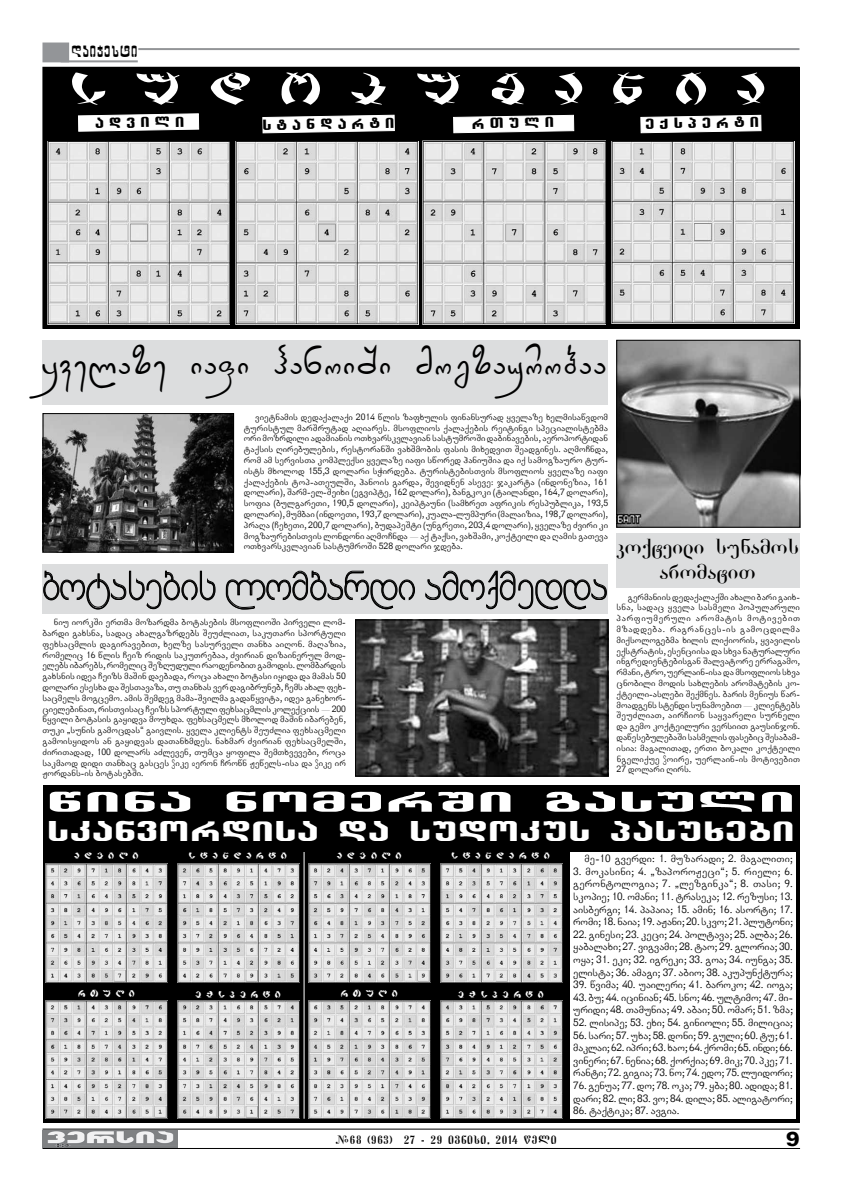
<style>
.page{position:relative;width:842px;height:1191px;background:#fff}
.page>*{position:absolute;margin:0;border:0;box-sizing:border-box;transform-origin:0 0}
.t1{font:46.1px "GHINURI";color:#fff;scale:2.5 1}
.t2{font:40.7px "GEO Bordeaux";color:#000;scale:.79 1}
.t3{font:33.6px "GEO Dekor 1";color:#000}
.t4{font:29.1px/29.1px "GEO Balav Mtavr";color:#fff;scale:2.47 1}
.t5{font:20.7px/24.8px "GEO Bodoni";color:#000;text-align:center}
.t6{font:20px "USA Black";color:#000}
.t7{font:15px "GEO Balav Mtavr";color:#000;scale:1.2 1}
.t8{font:12px "Geo Gedi Mze";color:#000;scale:2 1}
.t9{font:10.5px/12.6px "Kolhety Normal";letter-spacing:-.01em;color:#000;text-align:justify}
.t10{font:10.2px "GHINURI";letter-spacing:.21em;color:#fff;scale:1.97 1}
.t11{font:10px "Dumba Mtavr";color:#000}
.t12{font:9.7px "GHINURI";letter-spacing:.21em;color:#fff;scale:2.13 1}
.t13{font:9px/10.8px "Kolhety Normal";color:#000;text-align:justify}
</style>
<div class="page">
<hr style="left:43px;top:1128px;width:756px;height:1px;background:#000">
<img style="left:43px;top:1130px;width:135px;height:17px">
<hr style="left:43px;top:1148px;width:757px;height:1px;background:#000">
<div style="left:43px;top:67px;width:756px;height:261px;background:#000"></div>
<div style="left:42px;top:67px;width:757px;height:262px;border:1px solid #000"></div>
<img style="left:47px;top:141px;width:183px;height:183px">
<img style="left:235px;top:141px;width:183px;height:183px">
<img style="left:423px;top:141px;width:183px;height:183px">
<img style="left:612px;top:141px;width:182px;height:183px">
<svg style="left:78px;top:113px;width:121px;height:19px;background:#dbdbdb"></svg>
<svg style="left:262px;top:114px;width:133px;height:20px;background:#cfcfcf"></svg>
<svg style="left:453px;top:114px;width:122px;height:20px;background:#cecece"></svg>
<svg style="left:640px;top:114px;width:122px;height:20px;background:#cecece"></svg>
<div style="left:43px;top:785px;width:757px;height:338px;background:#000"></div>
<img style="left:177px;top:864px;width:122px;height:118px">
<img style="left:440px;top:864px;width:122px;height:118px">
<img style="left:46px;top:1000px;width:122px;height:118px">
<img style="left:309px;top:1000px;width:122px;height:118px">
<img style="left:177px;top:1000px;width:122px;height:118px">
<img style="left:440px;top:1000px;width:122px;height:118px">
<img style="left:46px;top:864px;width:122px;height:118px">
<img style="left:309px;top:864px;width:122px;height:118px">
<div style="left:570px;top:852px;width:226px;height:266px;background:#fff"></div>
<hr style="left:304px;top:852px;width:1px;height:266px;background:#fff">
<hr style="left:61px;top:60px;width:77px;height:2px;background:#939598">
<div style="left:43px;top:43px;width:26px;height:19px;background:#939598"></div>
<div style="left:42px;top:42px;width:27px;height:20px;border:1px solid #939598"></div>
<hr style="left:138px;top:48px;width:661px;height:2px;background:#939598">
<img style="left:45px;top:415px;width:187px;height:135px">
<div style="left:43px;top:413px;width:191px;height:139px;border:1px solid #000"></div>
<div style="left:42px;top:340px;width:566px;height:64px;background:#dcddde"></div>
<div style="left:42px;top:564px;width:566px;height:49px;background:#dcddde"></div>
<img style="left:357px;top:622px;width:249px;height:152px">
<div style="left:355px;top:620px;width:253px;height:156px;border:1px solid #000"></div>
<svg style="left:43px;top:570px;width:173px;height:39px"></svg>
<svg style="left:226px;top:570px;width:189px;height:39px"></svg>
<svg style="left:425px;top:570px;width:182px;height:39px"></svg>
<img style="left:618px;top:342px;width:180px;height:183px">
<div style="left:616px;top:340px;width:184px;height:187px;border:1px solid #000"></div>
<div style="left:616px;top:533px;width:183px;height:54px;background:#dcddde"></div>
<h3 class="t8" style="left:72px;top:43px;width:35px">DAIJESTI</h3>
<h1 class="t1" style="left:72px;top:71px;width:281px">S U D O K U M A N I A</h1>
<h3 class="t7" style="left:95px;top:114px;width:76px;rotate:-1deg">ADVILI</h3>
<h3 class="t7" style="left:262px;top:116px;width:112px;rotate:-1deg">STANDARTI</h3>
<h3 class="t7" style="left:472px;top:115px;width:70px;rotate:-1deg">RTULI</h3>
<h3 class="t7" style="left:645px;top:115px;width:96px;rotate:-1deg">EQSPERTI</h3>
<h3 class="t3" style="left:43px;top:343px;width:567px">yvelaze iafi hanoiSi mogzaurobaa</h3>
<p class="t13" style="left:244px;top:412px;width:366px;text-indent:11px">VIETNAMIS DEDAQALAQI 2014 WLIS ZAFXULIS FINANSURAD YVELAZE XELMISAWVDOM TURISTUL MARSRUTAD ARIARES. MSOFLIOS QALAQEBIS REITINGI SPECIALISTEBMA ORI MOZRDILI ADAMIANIS OTXVARSKVLAVIAN SASTUMROSI DABINAVEBIS, AEROPORTIDAN TAQSIS RIREBULEBIS, RESTORANSI VAXSMOBIS FASIS MIXEDVIT SEADGINES. ARMOCNDA, ROM AM SERVISTA KOMPLEQSI YVELAZE IAFI SWORED HANIUSIA DA IQ SAMOGZAURO TUR-ISTS MXOLOD 155,3 DOLARI SWIRDEBA. TURISTEBISTVIS MSOFLIOS YVELAZE IAFI QALAQEBIS TOP-ATEULSI, HANOIS GARDA, SEVIDNEN ASEVE: JAKARTA (INDONEZIA, 161<br>DOLARI), SARM-EL-SEIXI (EGVIPTE, 162 DOLARI), BANGKOKI (TAILANDI, 164,7 DOLARI), SOFIA (BULGARETI, 190,5 DOLARI), KEIPTAUNI (SAMXRET AFRIKIS RESPUBLIKA, 193,5<br>DOLARI), MUMBAI (INDOETI, 193,7 DOLARI), KUALA-LUMPURI (MALAIZIA, 198,7 DOLARI), PRARA (CEXETI, 200,7 DOLARI), BUDAPESTI (UNGRETI, 203,4 DOLARI), YVELAZE ZVIRI KI MOGZAUREBISTVIS LONDONI ARMOCNDA _ AQ TAQSI, VAXSAMI, KOQTEILI DA RAMIS GATEVA OTXVARSKVLAVIAN SASTUMROSI 528 DOLARI JDEBA.</p>
<h2 class="t2" style="left:42px;top:562px;width:717px">BOTASEBIS LOMBARDI AMOQMEDDA</h2>
<p class="t13" style="left:42px;top:617px;width:305px;text-indent:11px">NIU IORKSI ERTMA MOZARDMA BOTASEBIS MSOFLIOSI PIRVELI LOM-BARDI GAXSNA, SADAC AXALGAZRDEBS SEUZLIAT, SAKUTARI SPORTULI FEXSACMLIS DAGIRAVEBIT, XELZE SASURVELI TANXA AIRON. MARAZIA, ROMELIC 16 WLIS CEIZ RIDIS SAKUTREBAA, ZVIRIAN DIZAINERUL MOD-ELEBS IBAREBS, ROMELIC SEZRUDULI RAODENOBIT GAMODIS. LOMBARDIS GAXSNIS IDEA CEIZS MASIN DAEBADA, ROCA AXALI BOTASI IYIDA DA MAMAS 50<br>DOLARI ESESXA DA SESTAVAZA, TU TANXAS VER DAGIBRUNEB, CEMS AXAL FEX-SACMELS MOGCEMO. AMIS SEMDEG MAMA-SVILMA GADAWYVITA, IDEA GANEXOR-CIELEBINAT, RISTVISAC CEIZS SPORTULI FEXSACMLIS KOLEQCIIS _ 200<br>WYVILI BOTASIS GAYIDVA MOUXDA. FEXSACMELS MXOLOD MASIN IBAREBEN, TUKI `SUNIS GAMOCDAS~ GAIVLIS. YVELA KLIENTS SEUZLIA FEXSACMELI GAMOISYIDOS AN GAYIDVAS DATANXMDES. NAXMAR ZVIRIAN FEXSACMELSI, ZIRITADAD, 100 DOLARS AZLEVEN, TUMCA YOFILA SEMTXVEVEBI, ROCA SAKMAOD DIDI TANXAC GASCES NIKE LEBRON CROWN JEWELS-ISA DA NIKE AIR JORDANS-IS BOTASEBSI.</p>
<h3 class="t5" style="left:616px;top:535px;width:184px">KOQTEILI SUNAMOS<br>AROMATIT</h3>
<p class="t13" style="left:616px;top:592px;width:185px;text-indent:11px">GERMANIIS DEDAQALAQSI AXALI BARI GAIX-SNA, SADAC YVELA SASMELI POPULARULI PARFIUMERULI AROMATIS MOTIVEBIT MZADDEBA. FRAGRANCES-IS GAMOCDILMA MIQSOLOGEBMA XILIS LIQIORIS, YVAVILIS EQSTRATIS, ESENCIISA DA SXVA NATURALURI INGREDIENTEBISGAN SALVATORE FERRAGAMO, ARMANI, ETRO, GUERLAIN-ISA DA MSOFLIOS SXVA CNOBILI MODIS SAXLEBIS AROMATEBIS KO-QTEILI-ASLEBI SEQMNES. BARIS MENIUS WAR-MOADGENS STENDI SUNAMOEBIT _ KLIENTEBS SEUZLIAT, AIRCION SAYVARELI SURNELI DA GEMO KOQTEILURI VERSIIT GAUSINJON.<br>DAWESEBULEBASI SASMELIS FASEBIC SESABAM-ISIA: MAGALITAD, ERTI BOKALI KOQTEILI ANGELIQUE NOIRE, GUERLAIN-IS MOTIVEBIT 27 DOLARI RIRS.</p>
<h3 class="t4" style="left:46px;top:787px;width:305px">WINA NOMERSI GASULI<br>SKANVORDISA DA SUDOKUS PASUXEBI</h3>
<p class="t12" style="left:189px;top:851px;width:48px">STANDARTI</p>
<p class="t12" style="left:452px;top:851px;width:48px">STANDARTI</p>
<p class="t12" style="left:75px;top:851px;width:32px">ADVILI</p>
<p class="t12" style="left:337px;top:851px;width:32px">ADVILI</p>
<p class="t9" style="left:584px;top:853px;width:210px">ME-10 GVERDI: 1. MUZARADI; 2. MAGALITI;</p>
<p class="t9" style="left:573px;top:865px;width:221px">3. MOKASINI; 4. `ZAPOROJECI~; 5. RIELI; 6.<br>GERONTOLOGIA; 7. `LEZGINKA~; 8. TASI; 9.<br>SKOPIE; 10. OMANI; 11. TRASEKA; 12. REZUSI; 13.<br>AISBERGI; 14. PAPAIA; 15. AMIN; 16. ASORTI; 17.<br>ROMI; 18. NAIA; 19. AJANI; 20. SKVO; 21. PLUTONI;</p>
<p class="t9" style="left:573px;top:928px;width:221px">22. GINESI; 23. KECI; 24. POLTAVA; 25. ALBA; 26.<br>YABALAXI; 27. VIGVAMI; 28. TAO; 29. GLORIA; 30.<br>OYA; 31. EKI; 32. IGREKI; 33. GOA; 34. IUNGA; 35.<br>ELISTA; 36. AMAGI; 37. ABIO; 38. AKUPUNQTURA;</p>
<p class="t9" style="left:573px;top:979px;width:221px">39. WVIMA; 40. UAILERI; 41. BAROKO; 42. IOGA;</p>
<p class="t9" style="left:573px;top:991px;width:221px">43. BU; 44. ICINIAN; 45. SNO; 46. ULTIMO; 47. MI-<br>URIDI; 48. TAMUNIA; 49. ABAI; 50. OMAR; 51. ZMA;</p>
<p class="t9" style="left:573px;top:1017px;width:221px">52. LISIPE; 53. EXI; 54. GINIOLI; 55. MILICIA;</p>
<p class="t9" style="left:573px;top:1029px;width:221px">56. SARI; 57. UXA; 58. DONI; 59. GULI; 60. TU; 61.<br>MAKLAI; 62. IPRI; 63. XAO; 64. QROMI; 65. INDI; 66.<br>VINERI; 67. NENIA; 68. QORQIA; 69. MIK; 70. PKE; 71.<br>RANTI; 72. GIGIA; 73. NO; 74. EDO; 75. LUIDORI;</p>
<p class="t9" style="left:573px;top:1080px;width:221px">76. GENUA; 77. DO; 78. OKA; 79. YBA; 80. ADIDA; 81.<br>DARI; 82. LI; 83. VO; 84. DILA; 85. ALIGATORI;</p>
<p class="t9" style="left:573px;top:1105px;width:108px">86. TAQTIKA; 87. AVGIA.</p>
<p class="t10" style="left:78px;top:989px;width:31px">RTULI</p>
<p class="t10" style="left:195px;top:990px;width:45px">EQSPERTI</p>
<p class="t10" style="left:341px;top:989px;width:31px">RTULI</p>
<p class="t10" style="left:458px;top:990px;width:45px">EQSPERTI</p>
<p class="t11" style="left:335px;top:1134px;width:224px">#68 (963) 27 - 29 IVNISI, 2014 WELI</p>
<h3 class="t6" style="left:786px;top:1126px;width:15px">9</h3>
</div>
